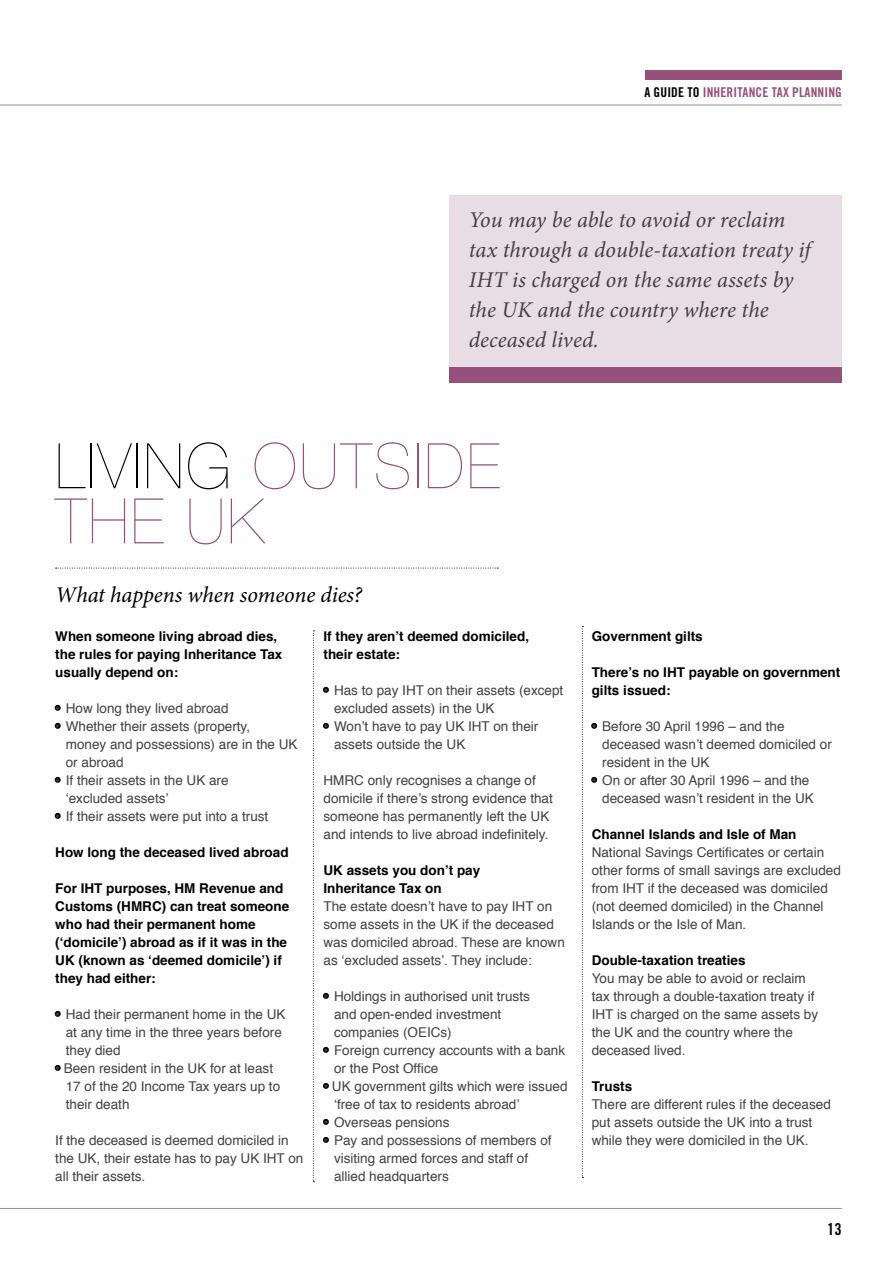
<style>
.page{position:relative;width:893px;height:1263px;background:#fff}
.page>*{position:absolute;margin:0;border:0;box-sizing:border-box;transform-origin:0 0}
.t1{font:200 62.85px/55.1px "Helvetica Neue";letter-spacing:.04em;color:#95517a}
.t2{font:italic 22.5px/30px "Minion Pro";letter-spacing:.005em;color:#414042}
.t3{font:italic 22.5px "Minion Pro";letter-spacing:-.005em;color:#000}
.t4{font:16.5px "Trade Gothic Bold Cond Twenty";color:#000}
.t5{font:13.5px/18px "Helvetica";color:#414042}
.t6{font:700 13.5px/18px "Helvetica";color:#000}
.t7{font:13.5px "Trade Gothic Bold Cond Twenty";letter-spacing:.01em;color:#95517a}
.s1{color:#000}
</style>
<div class="page">
<svg style="left:54px;top:704px;width:7px;height:7px"></svg>
<svg style="left:54px;top:722px;width:7px;height:7px"></svg>
<svg style="left:54px;top:776px;width:7px;height:7px"></svg>
<svg style="left:54px;top:812px;width:7px;height:7px"></svg>
<svg style="left:54px;top:1010px;width:7px;height:7px"></svg>
<svg style="left:54px;top:1064px;width:7px;height:7px"></svg>
<svg style="left:323px;top:686px;width:6px;height:7px"></svg>
<svg style="left:323px;top:722px;width:6px;height:7px"></svg>
<svg style="left:323px;top:992px;width:6px;height:7px"></svg>
<svg style="left:323px;top:1047px;width:6px;height:6px"></svg>
<svg style="left:323px;top:1083px;width:6px;height:6px"></svg>
<svg style="left:323px;top:1119px;width:6px;height:6px"></svg>
<svg style="left:323px;top:1137px;width:6px;height:6px"></svg>
<svg style="left:591px;top:722px;width:7px;height:7px"></svg>
<svg style="left:591px;top:776px;width:7px;height:7px"></svg>
<hr style="left:0;top:1208px;width:842px;height:1px;background:#939598">
<div style="left:645px;top:70px;width:197px;height:10px;background:#95517a"></div>
<hr style="left:0;top:105px;width:842px;height:1px;background:#939598">
<svg style="left:56px;top:568px;width:442px;height:1px"></svg>
<svg style="left:313px;top:630px;width:1px;height:552px"></svg>
<svg style="left:582px;top:626px;width:1px;height:552px"></svg>
<div style="left:449px;top:196px;width:393px;height:180px;background:#e9dde5"></div>
<div style="left:449px;top:367px;width:393px;height:16px;background:#95517a"></div>
<p class="t7" style="left:644px;top:84px;width:199px"><span class="s1">A GUIDE TO</span> INHERITANCE TAX PLANNING</p>
<h2 class="t2" style="left:469px;top:204px;width:343px">You may be able to avoid or reclaim tax through a double-taxation treaty if<br>IHT is charged on the same assets by the UK and the country where the deceased lived.</h2>
<h1 class="t1" style="left:55px;top:437px;width:443px"><span class="s1">LIVING</span> OUTSIDE<br>THE</h1>
<h1 class="t1" style="left:186px;top:492px;width:40px">UK</h1>
<h2 class="t3" style="left:55px;top:579px;width:308px">What happens when someone dies?</h2>
<p class="t6" style="left:55px;top:627px;width:229px">When someone living abroad dies, the rules for paying Inheritance Tax usually depend on:</p>
<p class="t5" style="left:55px;top:699px;width:175px">• How long they lived abroad</p>
<p class="t5" style="left:66px;top:717px;width:233px;text-indent:-11px">• Whether their assets (property,<br>money and possessions) are in the UK or abroad</p>
<p class="t5" style="left:66px;top:771px;width:164px;text-indent:-11px">• If their assets in the UK are ‘excluded assets’</p>
<p class="t5" style="left:55px;top:807px;width:215px">• If their assets were put into a trust</p>
<p class="t6" style="left:55px;top:843px;width:235px">How long the deceased lived abroad</p>
<p class="t6" style="left:55px;top:879px;width:236px">For IHT purposes, HM Revenue and<br>Customs (HMRC) can treat someone who had their permanent home (‘domicile’) abroad as if it was in the<br>UK (known as ‘deemed domicile’) if they had either:</p>
<p class="t5" style="left:66px;top:1005px;width:221px;text-indent:-11px">• Had their permanent home in the UK at any time in the three years before they died</p>
<p class="t5" style="left:66px;top:1059px;width:216px;text-indent:-11px">• Been resident in the UK for at least<br>17 of the 20 Income Tax years up to their death</p>
<p class="t5" style="left:55px;top:1131px;width:250px">If the deceased is deemed domiciled in the UK, their estate has to pay UK IHT on all their assets.</p>
<p class="t6" style="left:323px;top:627px;width:207px">If they aren’t deemed domiciled, their estate:</p>
<p class="t5" style="left:334px;top:681px;width:231px;text-indent:-11px">• Has to pay IHT on their assets (except excluded assets) in the UK</p>
<p class="t5" style="left:334px;top:717px;width:206px;text-indent:-11px">• Won’t have to pay UK IHT on their assets outside the UK</p>
<p class="t5" style="left:323px;top:771px;width:231px">HMRC only recognises a change of domicile if there’s strong evidence that someone has permanently left the UK and intends to live abroad indefinitely.</p>
<p class="t6" style="left:323px;top:861px;width:158px">UK assets you don’t pay<br>Inheritance Tax on</p>
<p class="t5" style="left:323px;top:897px;width:243px">The estate doesn’t have to pay IHT on some assets in the UK if the deceased was domiciled abroad. These are known as ‘excluded assets’. They include:</p>
<p class="t5" style="left:334px;top:987px;width:197px;text-indent:-11px">• Holdings in authorised unit trusts and open-ended investment companies (OEICs)</p>
<p class="t5" style="left:334px;top:1041px;width:233px;text-indent:-11px">• Foreign currency accounts with a bank or the Post Office</p>
<p class="t5" style="left:334px;top:1077px;width:235px;text-indent:-11px">• UK government gilts which were issued ‘free of tax to residents abroad’</p>
<p class="t5" style="left:323px;top:1113px;width:128px">• Overseas pensions</p>
<p class="t5" style="left:334px;top:1131px;width:219px;text-indent:-11px">• Pay and possessions of members of visiting armed forces and staff of allied headquarters</p>
<p class="t6" style="left:592px;top:627px;width:113px">Government gilts</p>
<p class="t6" style="left:592px;top:663px;width:250px">There’s no IHT payable on government gilts issued:</p>
<p class="t5" style="left:602px;top:717px;width:231px;text-indent:-11px">• Before 30 April 1996 – and the deceased wasn’t deemed domiciled or resident in the UK</p>
<p class="t5" style="left:602px;top:771px;width:213px;text-indent:-11px">• On or after 30 April 1996 – and the deceased wasn’t resident in the UK</p>
<p class="t6" style="left:592px;top:825px;width:206px">Channel Islands and Isle of Man</p>
<p class="t5" style="left:592px;top:843px;width:251px">National Savings Certificates or certain other forms of small savings are excluded from IHT if the deceased was domiciled (not deemed domiciled) in the Channel Islands or the Isle of Man.</p>
<p class="t6" style="left:592px;top:951px;width:155px">Double-taxation treaties</p>
<p class="t5" style="left:592px;top:969px;width:228px">You may be able to avoid or reclaim tax through a double-taxation treaty if<br>IHT is charged on the same assets by the UK and the country where the deceased lived.</p>
<p class="t6" style="left:592px;top:1077px;width:42px">Trusts</p>
<p class="t5" style="left:592px;top:1095px;width:241px">There are different rules if the deceased put assets outside the UK into a trust while they were domiciled in the UK.</p>
<p class="t4" style="left:827px;top:1219px;width:16px">13</p>
</div>
